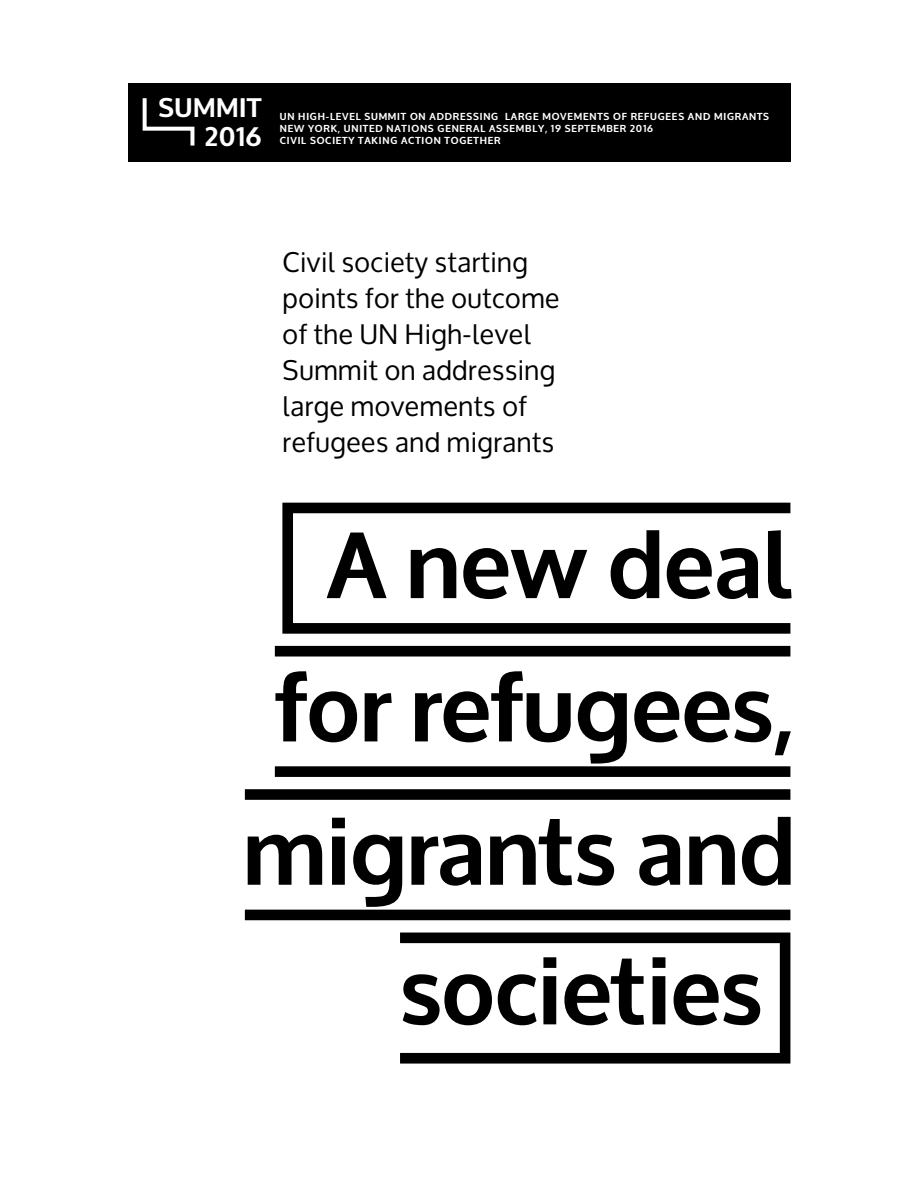
<style>
.page{position:relative;width:918px;height:1188px;background:#fff}
.page>*{position:absolute;margin:0;border:0;box-sizing:border-box;transform-origin:0 0}
.t1{font:700 92.85px "Oxygen";color:#000}
.t2{font:27px/36px "Oxygen";letter-spacing:.02em;color:#000}
.t3{font:700 26.55px/28.5px "Oxygen";letter-spacing:.02em;color:#fff;text-align:right}
.t4{font:700 10.05px/12px "Oxygen";letter-spacing:.08em;color:#fff}
</style>
<div class="page">
<div style="left:395px;top:933px;width:395px;height:131px;border:11px solid #000"></div>
<div style="left:275px;top:646px;width:515px;height:11px;background:#000"></div>
<div style="left:245px;top:789px;width:545px;height:11px;background:#000"></div>
<div style="left:275px;top:766px;width:515px;height:11px;background:#000"></div>
<div style="left:245px;top:910px;width:545px;height:10px;background:#000"></div>
<div style="left:282px;top:503px;width:514px;height:131px;border:11px solid #000"></div>
<div style="left:128px;top:83px;width:662px;height:79px;background:#000"></div>
<svg style="left:142px;top:98px;width:53px;height:48px"></svg>
<h3 class="t3" style="left:159px;top:94px;width:104px">SUMMIT<br>2016</h3>
<p class="t4" style="left:280px;top:111px;width:491px">UN HIGH-LEVEL SUMMIT ON ADDRESSING LARGE MOVEMENTS OF REFUGEES AND MIGRANTS<br>NEW YORK, UNITED NATIONS GENERAL ASSEMBLY, 19 SEPTEMBER 2016<br>CIVIL SOCIETY TAKING ACTION TOGETHER</p>
<h2 class="t2" style="left:283px;top:244px;width:278px">Civil society starting points for the outcome of the UN High-level<br>Summit on addressing large movements of refugees and migrants</h2>
<h1 class="t1" style="left:327px;top:508px;width:467px">A new deal</h1>
<h1 class="t1" style="left:275px;top:651px;width:519px">for refugees,</h1>
<h1 class="t1" style="left:243px;top:794px;width:554px">migrants and</h1>
<h1 class="t1" style="left:400px;top:934px;width:363px">societies</h1>
</div>
